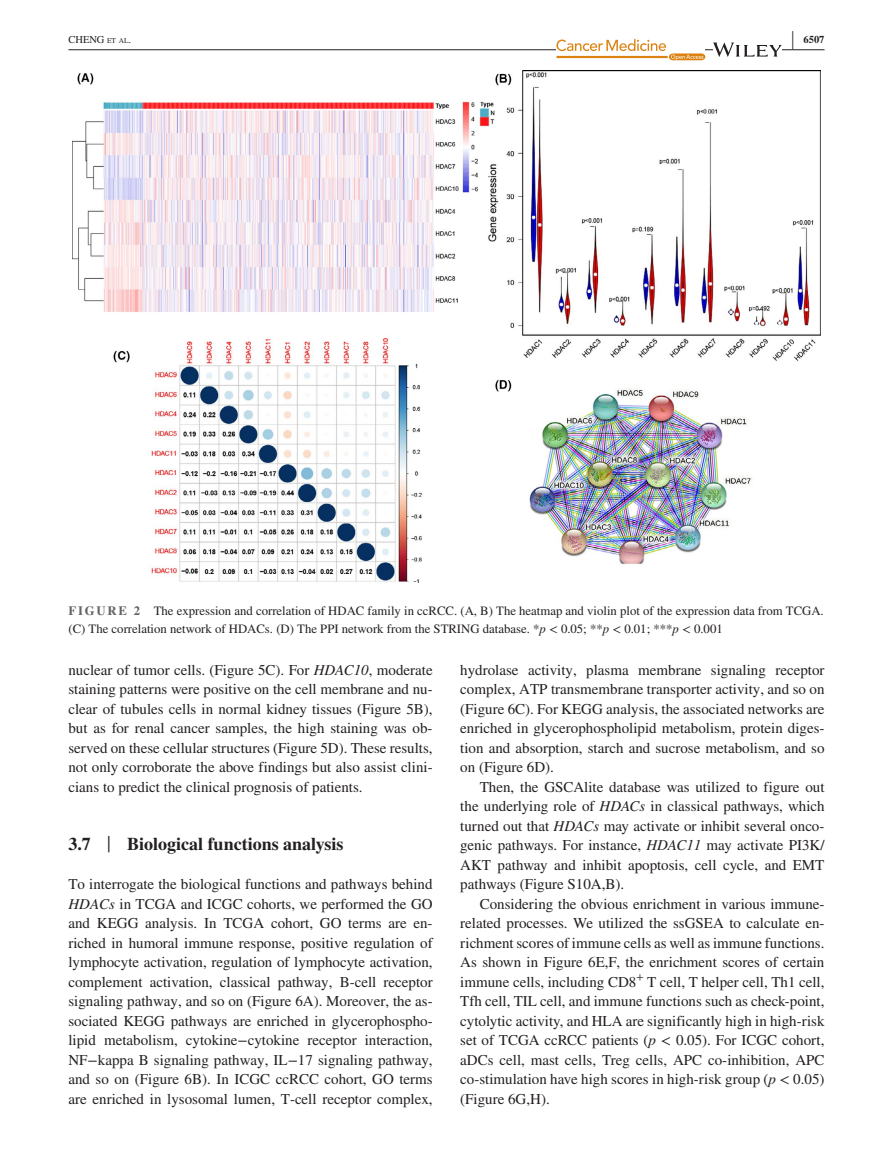
<style>
.page{position:relative;width:893px;height:1174px;background:#fff}
.page>*{position:absolute;margin:0;border:0;box-sizing:border-box;transform-origin:0 0}
.t1{font:700 25.95px "STIX";color:#231f20;scale:.36 1}
.t2{font:700 18px "STIX";color:#231f20}
.t3{font:15px/19.5px "STIX";color:#231f20;text-align:justify}
.t4{font:12.75px/18px "STIX";color:#231f20}
.t5{font:10.5px "STIX";color:#231f20}
.t6{font:700 10.5px "STIX";color:#231f20}
.t7{font:10.5px "STIX";color:#231f20}
.s1{font-size:7.35px}
.s2{font-weight:700;color:#636366}
.s3{font-style:italic}
.s4{font-weight:400;font-size:23.7px}
</style>
<div class="page">
<hr style="left:68px;top:49px;width:756px;height:1px;background:#231f20">
<svg style="left:556px;top:39px;width:149px;height:21px"></svg>
<svg style="left:713px;top:43px;width:69px;height:14px"></svg>
<img style="left:72px;top:70px;width:749px;height:513px">
<h1 class="t1" style="left:792px;top:25px;width:7px">|</h1>
<p class="t5" style="left:68px;top:32px;width:64px">CHENG <span class="s1">et al</span>.</p>
<p class="t6" style="left:803px;top:33px;width:22px">6507</p>
<p class="t4" style="left:68px;top:602px;width:757px"><span class="s2">FIGURE 2</span> The expression and correlation of HDAC family in ccRCC. (A, B) The heatmap and violin plot of the expression data from TCGA. (C) The correlation network of HDACs. (D) The PPI network from the STRING database. *<span class="s3">p</span> &lt; 0.05; **<span class="s3">p</span> &lt; 0.01; ***<span class="s3">p</span> &lt; 0.001</p>
<p class="t3" style="left:68px;top:661px;width:366px">nuclear of tumor cells. (Figure 5C). For <span class="s3">HDAC10</span>, moderate staining patterns were positive on the cell membrane and nu&shy;clear of tubules cells in normal kidney tissues (Figure 5B), but as for renal cancer samples, the high staining was ob&shy;served on these cellular structures (Figure 5D). These results, not only corroborate the above findings but also assist clini&shy;cians to predict the clinical prognosis of patients.</p>
<p class="t2" style="left:68px;top:833px;width:277px">3.7 <span class="s4">|</span> Biological functions analysis</p>
<p class="t3" style="left:68px;top:875px;width:366px">To interrogate the biological functions and pathways behind <span class="s3">HDACs</span> in TCGA and ICGC cohorts, we performed the GO and KEGG analysis. In TCGA cohort, GO terms are en&shy;riched in humoral immune response, positive regulation of lymphocyte activation, regulation of lymphocyte activation, complement activation, classical pathway, B-cell receptor signaling pathway, and so on (Figure 6A). Moreover, the as&shy;sociated KEGG pathways are enriched in glycerophospho&shy;lipid metabolism, cytokine−cytokine receptor interaction, NF−kappa B signaling pathway, IL−17 signaling pathway, and so on (Figure 6B). In ICGC ccRCC cohort, GO terms are enriched in lysosomal lumen, T-cell receptor complex,</p>
<p class="t3" style="left:460px;top:661px;width:366px">hydrolase activity, plasma membrane signaling receptor complex, ATP transmembrane transporter activity, and so on (Figure 6C). For KEGG analysis, the associated networks are enriched in glycerophospholipid metabolism, protein diges&shy;tion and absorption, starch and sucrose metabolism, and so on (Figure 6D).</p>
<p class="t3" style="left:460px;top:778px;width:366px;text-indent:20px">Then, the GSCAlite database was utilized to figure out the underlying role of <span class="s3">HDACs</span> in classical pathways, which turned out that <span class="s3">HDACs</span> may activate or inhibit several onco&shy;genic pathways. For instance, <span class="s3">HDAC11</span> may activate PI3K/ AKT pathway and inhibit apoptosis, cell cycle, and EMT pathways (Figure S10A,B).</p>
<p class="t3" style="left:460px;top:895px;width:366px;text-indent:20px">Considering the obvious enrichment in various immune&shy;related processes. We utilized the ssGSEA to calculate en&shy;richment scores of immune cells as well as immune functions.<br>As shown in Figure 6E,F, the enrichment scores of certain immune cells, including CD8</p>
<p class="t7" style="left:636px;top:969px;width:9px">+</p>
<p class="t3" style="left:460px;top:973px;width:366px;text-indent:187px">T cell, T helper cell, Th1 cell, Tfh cell, TIL cell, and immune functions such as check-point, cytolytic activity, and HLA are significantly high in high-risk set of TCGA ccRCC patients (<span class="s3">p</span> &lt; 0.05). For ICGC cohort, aDCs cell, mast cells, Treg cells, APC co-inhibition, APC co-stimulation have high scores in high-risk group (<span class="s3">p</span> &lt; 0.05) (Figure 6G,H).</p>
</div>
